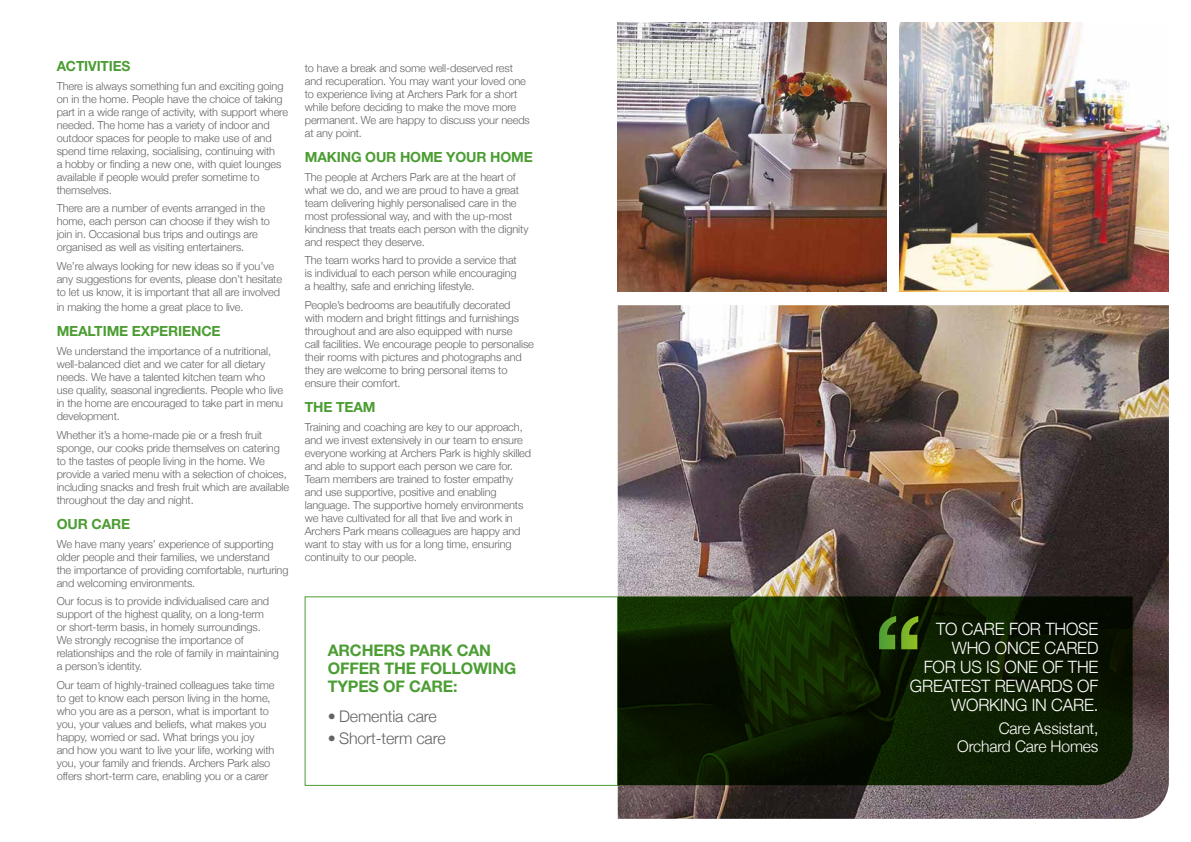
<style>
.page{position:relative;width:1191px;height:842px;background:#fff}
.page>*{position:absolute;margin:0;border:0;box-sizing:border-box;transform-origin:0 0}
.t1{font:300 17px/19px "Helvetica Neue";letter-spacing:-.01em;color:#fff;text-align:right}
.t2{font:700 16px/18px "Helvetica Neue LT Pro";letter-spacing:-.01em;color:#4c9d34}
.t3{font:300 16px/18px "Helvetica Neue";letter-spacing:-.01em;color:#fff;text-align:right}
.t4{font:300 16px "Helvetica Neue";letter-spacing:-.01em;color:#646363}
.t5{font:700 14px "Helvetica Neue LT Pro";letter-spacing:-.01em;color:#4c9d34}
.t6{font:300 11px/13px "Helvetica Neue";letter-spacing:-.01em;color:#646363}
</style>
<div class="page">
<div style="left:305px;top:597px;width:313px;height:189px;border:1px solid #4c9d34"></div>
<img style="left:618px;top:305px;width:551px;height:514px">
<svg style="left:618px;top:597px;width:514px;height:188px;background:#0c1c01"></svg>
<svg style="left:879px;top:616px;width:39px;height:33px"></svg>
<img style="left:618px;top:22px;width:268px;height:269px">
<img style="left:900px;top:22px;width:269px;height:269px">
<p class="t5" style="left:57px;top:57px;width:75px">ACTIVITIES</p>
<p class="t6" style="left:57px;top:78px;width:233px">There is always something fun and exciting going on in the home. People have the choice of taking part in a wide range of activity, with support where needed. The home has a variety of indoor and outdoor spaces for people to make use of and spend time relaxing, socialising, continuing with<br>a hobby or finding a new one, with quiet lounges available if people would prefer sometime to themselves.</p>
<p class="t6" style="left:57px;top:201px;width:215px">There are a number of events arranged in the home, each person can choose if they wish to join in. Occasional bus trips and outings are organised as well as visiting entertainers.</p>
<p class="t6" style="left:57px;top:259px;width:227px">We’re always looking for new ideas so if you’ve any suggestions for events, please don’t hesitate to let us know, it is important that all are involved</p>
<p class="t6" style="left:57px;top:300px;width:188px">in making the home a great place to live.</p>
<p class="t5" style="left:57px;top:323px;width:165px">MEALTIME EXPERIENCE</p>
<p class="t6" style="left:57px;top:344px;width:228px">We understand the importance of a nutritional, well-balanced diet and we cater for all dietary needs. We have a talented kitchen team who use quality, seasonal ingredients. People who live in the home are encouraged to take part in menu development.</p>
<p class="t6" style="left:57px;top:427px;width:234px">Whether it’s a home-made pie or a fresh fruit sponge, our cooks pride themselves on catering to the tastes of people living in the home. We provide a varied menu with a selection of choices, including snacks and fresh fruit which are available throughout the day and night.</p>
<p class="t5" style="left:57px;top:515px;width:75px">OUR CARE</p>
<p class="t6" style="left:57px;top:536px;width:233px">We have many years’ experience of supporting older people and their families, we understand<br>the importance of providing comfortable, nurturing and welcoming environments.</p>
<p class="t6" style="left:57px;top:594px;width:224px">Our focus is to provide individualised care and support of the highest quality, on a long-term<br>or short-term basis, in homely surroundings.<br>We strongly recognise the importance of relationships and the role of family in maintaining a person’s identity.</p>
<p class="t6" style="left:57px;top:678px;width:219px">Our team of highly-trained colleagues take time to get to know each person living in the home, who you are as a person, what is important to you, your values and beliefs, what makes you happy, worried or sad. What brings you joy and how you want to live your life, working with you, your family and friends. Archers Park also offers short-term care, enabling you or a carer</p>
<p class="t6" style="left:305px;top:60px;width:226px">to have a break and some well-deserved rest and recuperation. You may want your loved one to experience living at Archers Park for a short while before deciding to make the move more permanent. We are happy to discuss your needs at any point.</p>
<p class="t5" style="left:305px;top:148px;width:229px">MAKING OUR HOME YOUR HOME</p>
<p class="t6" style="left:305px;top:169px;width:225px">The people at Archers Park are at the heart of what we do, and we are proud to have a great team delivering highly personalised care in the most professional way, and with the up-most kindness that treats each person with the dignity and respect they deserve.</p>
<p class="t6" style="left:305px;top:253px;width:213px;text-align:justify">The team works hard to provide a service that is individual to each person while encouraging a healthy, safe and enriching lifestyle.</p>
<p class="t6" style="left:305px;top:298px;width:231px">People’s bedrooms are beautifully decorated<br>with modern and bright fittings and furnishings throughout and are also equipped with nurse<br>call facilities. We encourage people to personalise their rooms with pictures and photographs and they are welcome to bring personal items to ensure their comfort.</p>
<p class="t5" style="left:305px;top:399px;width:72px">THE TEAM</p>
<p class="t6" style="left:305px;top:420px;width:228px">Training and coaching are key to our approach, and we invest extensively in our team to ensure everyone working at Archers Park is highly skilled and able to support each person we care for.<br>Team members are trained to foster empathy and use supportive, positive and enabling language. The supportive homely environments we have cultivated for all that live and work in Archers Park means colleagues are happy and want to stay with us for a long time, ensuring continuity to our people.</p>
<h2 class="t2" style="left:328px;top:641px;width:190px">ARCHERS PARK CAN<br>OFFER THE FOLLOWING<br>TYPES OF CARE:</h2>
<h2 class="t4" style="left:328px;top:703px;width:111px">• Dementia care</h2>
<h2 class="t4" style="left:328px;top:725px;width:119px">• Short-term care</h2>
<h1 class="t1" style="left:910px;top:618px;width:190px">TO CARE FOR THOSE<br>WHO ONCE CARED<br>FOR US IS ONE OF THE<br>GREATEST REWARDS OF<br>WORKING IN CARE.</h1>
<h2 class="t3" style="left:957px;top:718px;width:143px">Care Assistant,<br>Orchard Care Homes</h2>
</div>
